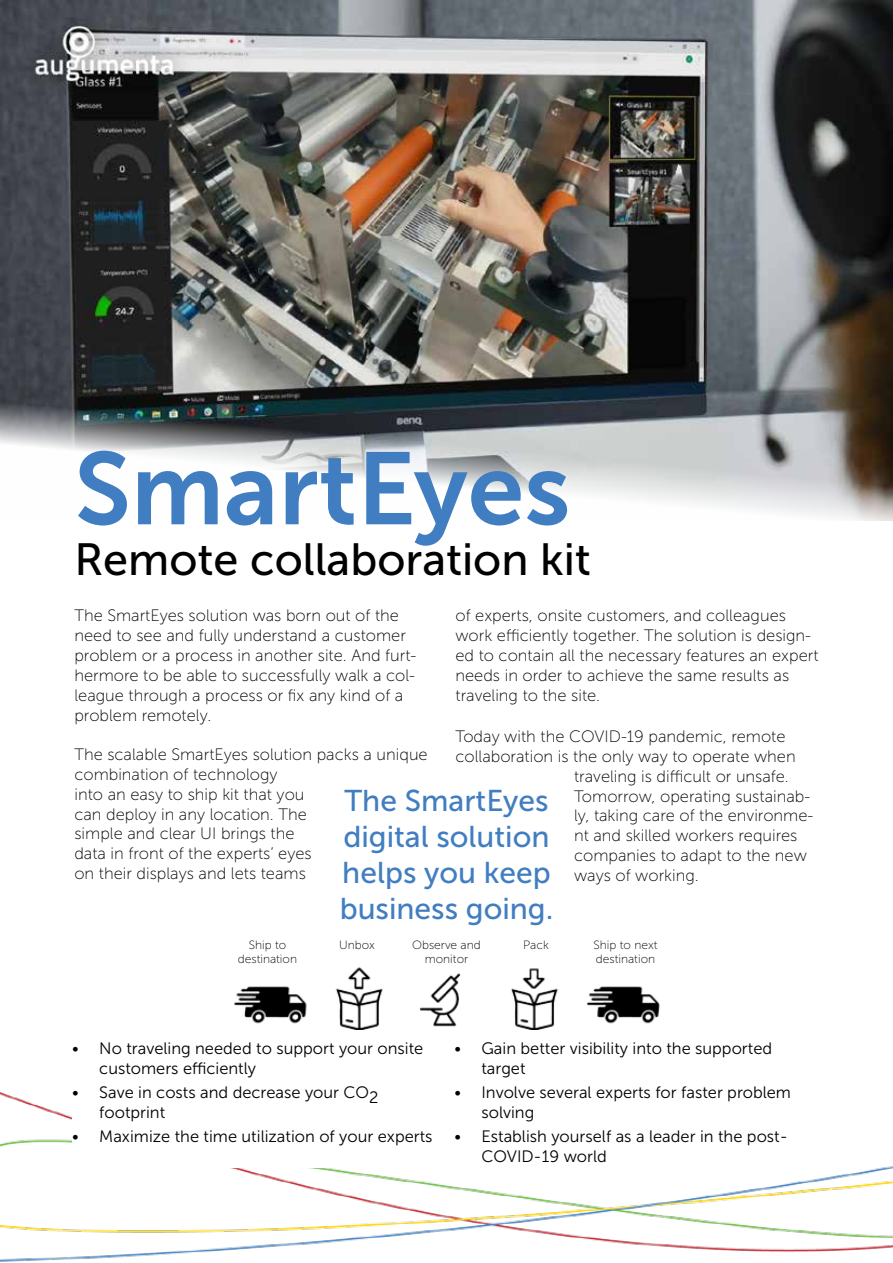
<style>
.page{position:relative;width:893px;height:1263px;background:#fff}
.page>*{position:absolute;margin:0;border:0;box-sizing:border-box;transform-origin:0 0}
.t1{font:102px "Museo Sans 700";color:#417ec1}
.t2{font:45px "Museo Sans 500";color:#000}
.t3{font:30px/36px "Museo Sans 500";color:#417ec1}
.t4{font:16.5px/19.8px "Museo Sans 100";color:#000}
.t5{font:16.5px/19.8px "Museo Sans 300";color:#000}
.t6{font:12px/14.4px "Museo Sans 100";color:#000;text-align:center}
</style>
<div class="page">
<img style="left:0;top:0;width:893px;height:520px">
<img style="left:0;top:1093px;width:893px;height:169px">
<img style="left:234px;top:967px;width:426px;height:63px">
<div style="left:72px;top:1042px;width:747px;height:125px;background:#fff"></div>
<h1 class="t1" style="left:74px;top:432px;width:497px">SmartEyes</h1>
<h2 class="t2" style="left:74px;top:535px;width:518px">Remote collaboration kit</h2>
<p class="t4" style="left:74px;top:606px;width:344px">The SmartEyes solution was born out of the need to see and fully understand a customer problem or a process in another site. And furt&shy;hermore to be able to successfully walk a col&shy;league through a process or fix any kind of a problem remotely.</p>
<p class="t4" style="left:74px;top:745px;width:355px">The scalable SmartEyes solution packs a unique combination of technology<br>into an easy to ship kit that you<br>can deploy in any location. The<br>simple and clear UI brings the<br>data in front of the experts’ eyes<br>on their displays and lets teams</p>
<p class="t4" style="left:455px;top:606px;width:365px">of experts, onsite customers, and colleagues work efficiently together. The solution is design&shy;ed to contain all the necessary features an expert needs in order to achieve the same results as traveling to the site.</p>
<p class="t4" style="left:455px;top:727px;width:332px">Today with the COVID-19 pandemic, remote</p>
<p class="t4" style="left:455px;top:746px;width:342px">collaboration is the only way to operate when</p>
<p class="t4" style="left:574px;top:766px;width:216px">traveling is difficult or unsafe.</p>
<p class="t4" style="left:574px;top:786px;width:238px">Tomorrow, operating sustainab-</p>
<p class="t4" style="left:574px;top:806px;width:241px">ly, taking care of the environme-</p>
<p class="t4" style="left:574px;top:826px;width:225px">nt and skilled workers requires</p>
<p class="t4" style="left:574px;top:845px;width:234px">companies to adapt to the new</p>
<p class="t4" style="left:574px;top:865px;width:126px">ways of working.</p>
<h3 class="t3" style="left:340px;top:783px;width:215px">The SmartEyes digital solution helps you keep business going.</h3>
<p class="t6" style="left:238px;top:938px;width:61px">Ship to destination</p>
<p class="t6" style="left:339px;top:938px;width:37px">Unbox</p>
<p class="t6" style="left:412px;top:938px;width:70px">Observe and monitor</p>
<p class="t6" style="left:523px;top:938px;width:27px">Pack</p>
<p class="t6" style="left:593px;top:938px;width:65px;text-align:left">Ship to next destination</p>
<p class="t5" style="left:99px;top:1039px;width:326px;text-indent:-27px">• No traveling needed to support your onsite customers efficiently</p>
<p class="t5" style="left:99px;top:1083px;width:281px;text-indent:-27px">• Save in costs and decrease your CO2 footprint</p>
<p class="t5" style="left:72px;top:1126px;width:362px">• Maximize the time utilization of your experts</p>
<p class="t5" style="left:481px;top:1039px;width:292px;text-indent:-27px">• Gain better visibility into the supported target</p>
<p class="t5" style="left:481px;top:1083px;width:311px;text-indent:-27px">• Involve several experts for faster problem solving</p>
<p class="t5" style="left:481px;top:1126px;width:308px;text-indent:-27px">• Establish yourself as a leader in the post-<br>COVID-19 world</p>
</div>
